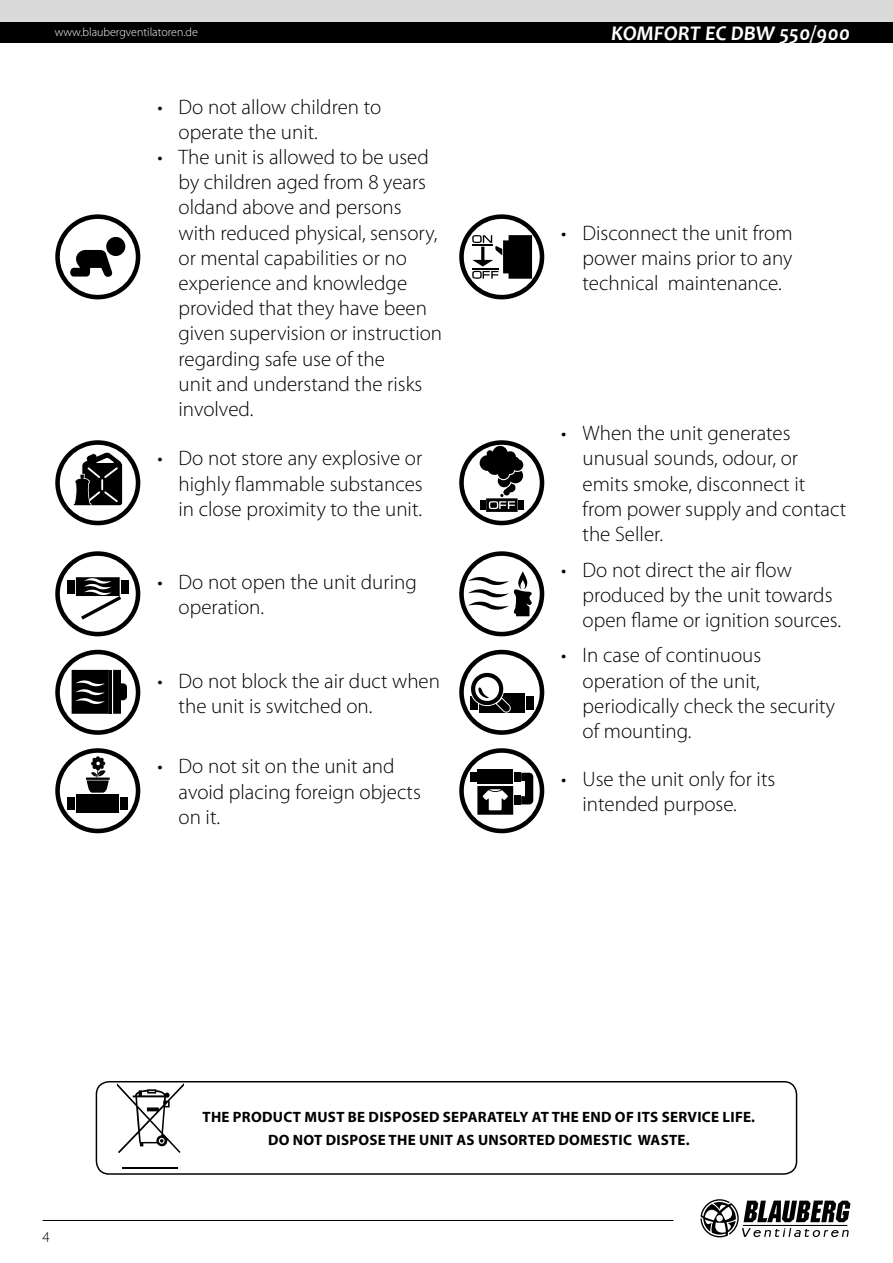
<style>
.page{position:relative;width:893px;height:1263px;background:#fff}
.page>*{position:absolute;margin:0;border:0;box-sizing:border-box;transform-origin:0 0}
.t1{font:300 21px/25.2px "Myriad Pro";color:#000}
.t2{font:italic 700 21px "Candara";color:#fff}
.t3{font:700 15px/22.2px "Myriad Pro";letter-spacing:.02em;color:#000;text-align:center}
.t4{font:300 15px "Myriad Pro";color:#000}
.t5{font:300 12px "Myriad Pro";color:#fff}
</style>
<div class="page">
<div style="left:0;top:21px;width:893px;height:22px;background:#000"></div>
<svg style="left:700px;top:1199px;width:150px;height:38px"></svg>
<hr style="left:43px;top:1220px;width:631px;height:1px;background:#000">
<div style="left:0;top:0;width:893px;height:21px;background:#dadada"></div>
<svg style="left:55px;top:214px;width:85px;height:85px"></svg>
<div style="left:106px;top:237px;width:19px;height:19px;background:#000;border-radius:50%"></div>
<svg style="left:459px;top:214px;width:85px;height:85px"></svg>
<svg style="left:55px;top:440px;width:85px;height:85px"></svg>
<svg style="left:459px;top:440px;width:85px;height:85px"></svg>
<svg style="left:55px;top:551px;width:85px;height:85px"></svg>
<svg style="left:459px;top:551px;width:85px;height:85px"></svg>
<svg style="left:55px;top:650px;width:85px;height:85px"></svg>
<svg style="left:459px;top:650px;width:85px;height:85px"></svg>
<svg style="left:55px;top:748px;width:85px;height:85px"></svg>
<svg style="left:459px;top:748px;width:85px;height:85px"></svg>
<div style="left:96px;top:1081px;width:701px;height:94px;border:1px solid #000;border-radius:13px"></div>
<svg style="left:117px;top:1083px;width:67px;height:70px"></svg>
<hr style="left:123px;top:1167px;width:55px;height:1px;background:#000">
<p class="t5" style="left:55px;top:26px;width:145px">www.blaubergventilatoren.de</p>
<p class="t2" style="left:611px;top:20px;width:67px">KOMFORT</p>
<p class="t2" style="left:705px;top:20px;width:147px">EC DBW 550/900</p>
<p class="t1" style="left:179px;top:94px;width:204px;text-indent:-21px">• Do not allow children to operate the unit.</p>
<p class="t1" style="left:179px;top:145px;width:265px;text-indent:-21px">• The unit is allowed to be used by children aged from 8 years oldand above and persons with reduced physical, sensory, or mental capabilities or no experience and knowledge provided that they have been given supervision or instruction regarding safe use of the<br>unit and understand the risks involved.</p>
<p class="t1" style="left:179px;top:446px;width:246px;text-align:justify;text-indent:-21px">• Do not store any explosive or highly flammable substances in close proximity to the unit.</p>
<p class="t1" style="left:179px;top:570px;width:240px;text-indent:-21px">• Do not open the unit during operation.</p>
<p class="t1" style="left:179px;top:668px;width:263px;text-indent:-21px">• Do not block the air duct when the unit is switched on.</p>
<p class="t1" style="left:179px;top:754px;width:244px;text-indent:-21px">• Do not sit on the unit and avoid placing foreign objects on it.</p>
<p class="t1" style="left:583px;top:220px;width:211px;text-align:justify;text-indent:-21px">• Disconnect the unit from power mains prior to any technical maintenance.</p>
<p class="t1" style="left:583px;top:421px;width:265px;text-indent:-21px">• When the unit generates unusual sounds, odour, or emits smoke, disconnect it from power supply and contact the Seller.</p>
<p class="t1" style="left:583px;top:557px;width:260px;text-indent:-21px">• Do not direct the air flow produced by the unit towards open flame or ignition sources.</p>
<p class="t1" style="left:583px;top:643px;width:254px;text-indent:-21px">• In case of continuous operation of the unit, periodically check the security of mounting.</p>
<p class="t1" style="left:583px;top:767px;width:194px;text-indent:-21px">• Use the unit only for its intended purpose.</p>
<p class="t4" style="left:43px;top:1228px;width:9px">4</p>
<p class="t3" style="left:202px;top:1106px;width:554px">THE PRODUCT MUST BE DISPOSED SEPARATELY AT THE END OF ITS SERVICE LIFE.<br>DO NOT DISPOSE THE UNIT AS UNSORTED DOMESTIC WASTE.</p>
</div>
